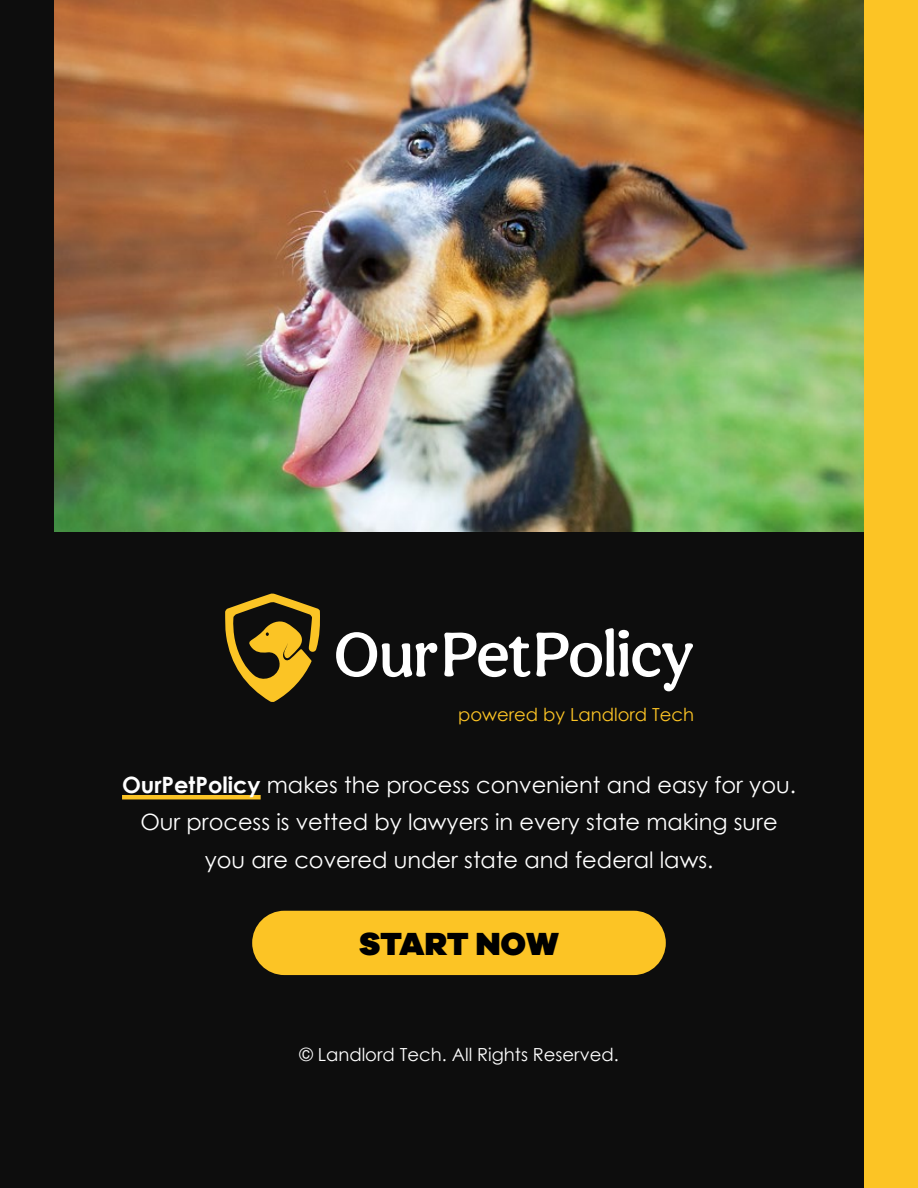
<style>
.page{position:relative;width:918px;height:1188px;background:#fff}
.page>*{position:absolute;margin:0;border:0;box-sizing:border-box;transform-origin:0 0}
.t1{font:900 33px "Galano Grotesque";letter-spacing:-.005em;color:#000}
.t2{font:22.5px/37.5px "Century Gothic";color:#fff;text-align:center}
.t3{font:18px "Century Gothic";color:#fff}
.t4{font:18px "Century Gothic";color:#fcc425}
.s1{font-weight:700}
</style>
<div class="page">
<div style="left:0;top:531px;width:918px;height:657px;background:#0d0d0d"></div>
<div style="left:0;top:0;width:918px;height:657px;background:#0d0d0d"></div>
<svg style="left:336px;top:628px;width:357px;height:63px"></svg>
<svg style="left:225px;top:593px;width:95px;height:109px"></svg>
<div style="left:252px;top:911px;width:414px;height:64px;background:#fcc425;border-radius:32px"></div>
<img style="left:54px;top:0;width:810px;height:531px">
<hr style="left:122px;top:795px;width:139px;height:4px;background:#fcc425">
<div style="left:864px;top:0;width:54px;height:1188px;background:#fcc425"></div>
<p class="t4" style="left:458px;top:702px;width:238px">powered by Landlord Tech</p>
<p class="t2" style="left:122px;top:766px;width:675px"><span class="s1">OurPetPolicy</span> makes the process convenient and easy for you.<br>Our process is vetted by lawyers in every state making sure you are covered under state and federal laws.</p>
<h1 class="t1" style="left:359px;top:922px;width:202px">START NOW</h1>
<p class="t3" style="left:299px;top:1041px;width:321px">© Landlord Tech. All Rights Reserved.</p>
</div>
